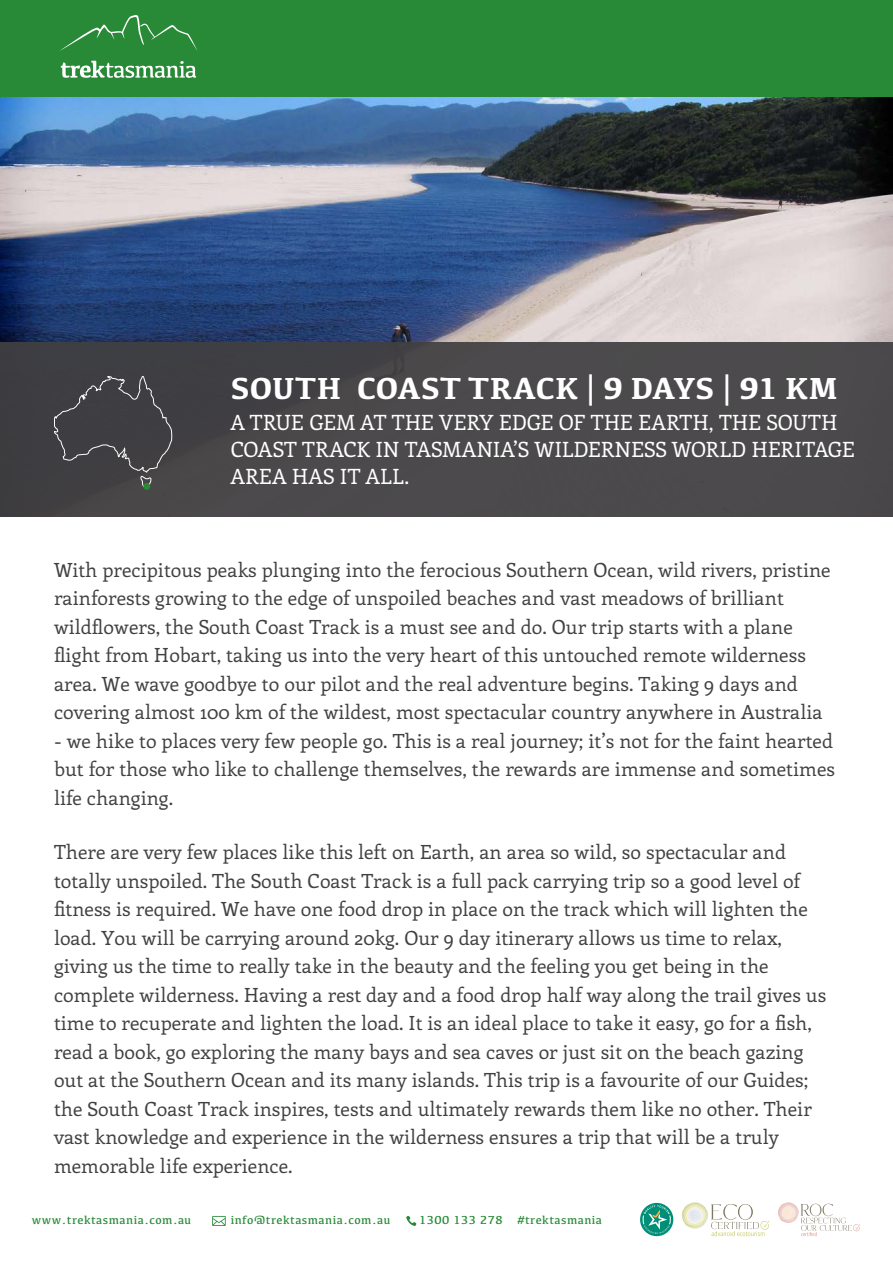
<style>
.page{position:relative;width:893px;height:1263px;background:#fff}
.page>*{position:absolute;margin:0;border:0;box-sizing:border-box;transform-origin:0 0}
.t1{font:700 31.5px "Kefa";letter-spacing:-.005em;color:#fff}
.t2{font:21px/27px "Enriqueta";color:#fff}
.t3{font:19.5px/28.5px "Enriqueta";color:#414042}
.t4{font:12px "Kefa";letter-spacing:.04em;color:#288a37}
</style>
<div class="page">
<div style="left:0;top:0;width:893px;height:98px;background:#288a37"></div>
<svg style="left:60px;top:15px;width:138px;height:36px"></svg>
<svg style="left:61px;top:61px;width:135px;height:17px"></svg>
<svg style="left:406px;top:1216px;width:10px;height:10px"></svg>
<svg style="left:212px;top:1216px;width:14px;height:10px"></svg>
<svg style="left:640px;top:1203px;width:33px;height:33px"></svg>
<svg style="left:643px;top:1205px;width:28px;height:29px"></svg>
<svg style="left:682px;top:1202px;width:87px;height:34px"></svg>
<svg style="left:778px;top:1202px;width:82px;height:34px"></svg>
<img style="left:0;top:98px;width:893px;height:245px">
<div style="left:0;top:343px;width:893px;height:174px;background:linear-gradient(to right,#414044,#4f4d4e)"></div>
<svg style="left:54px;top:375px;width:119px;height:129px;background:#464548"></svg>
<div style="left:143px;top:483px;width:7px;height:7px;background:#288a37;border-radius:50%"></div>
<h1 class="t1" style="left:231px;top:367px;width:608px">SOUTH COAST TRACK | 9 DAYS | 91 KM</h1>
<p class="t2" style="left:231px;top:408px;width:626px">A TRUE GEM AT THE VERY EDGE OF THE EARTH, THE SOUTH<br>COAST TRACK IN TASMANIA’S WILDERNESS WORLD HERITAGE<br>AREA HAS IT ALL.</p>
<p class="t3" style="left:54px;top:555px;width:778px">With precipitous peaks plunging into the ferocious Southern Ocean, wild rivers, pristine rainforests growing to the edge of unspoiled beaches and vast meadows of brilliant wildflowers, the South Coast Track is a must see and do. Our trip starts with a plane flight from Hobart, taking us into the very heart of this untouched remote wilderness area. We wave goodbye to our pilot and the real adventure begins. Taking 9 days and covering almost 100 km of the wildest, most spectacular country anywhere in Australia</p>
<p class="t3" style="left:54px;top:726px;width:783px;text-align:justify">- we hike to places very few people go. This is a real journey; it’s not for the faint hearted but for those who like to challenge themselves, the rewards are immense and sometimes life changing.</p>
<p class="t3" style="left:54px;top:837px;width:774px">There are very few places like this left on Earth, an area so wild, so spectacular and totally unspoiled. The South Coast Track is a full pack carrying trip so a good level of fitness is required. We have one food drop in place on the track which will lighten the load. You will be carrying around 20kg. Our 9 day itinerary allows us time to relax, giving us the time to really take in the beauty and the feeling you get being in the complete wilderness. Having a rest day and a food drop half way along the trail gives us time to recuperate and lighten the load. It is an ideal place to take it easy, go for a fish, read a book, go exploring the many bays and sea caves or just sit on the beach gazing out at the Southern Ocean and its many islands. This trip is a favourite of our Guides; the South Coast Track inspires, tests and ultimately rewards them like no other. Their vast knowledge and experience in the wilderness ensures a trip that will be a truly memorable life experience.</p>
<p class="t4" style="left:32px;top:1213px;width:161px">www.trektasmania.com.au</p>
<p class="t4" style="left:231px;top:1213px;width:161px">info@trektasmania.com.au</p>
<p class="t4" style="left:419px;top:1213px;width:184px">1300 133 278 #trektasmania</p>
</div>
